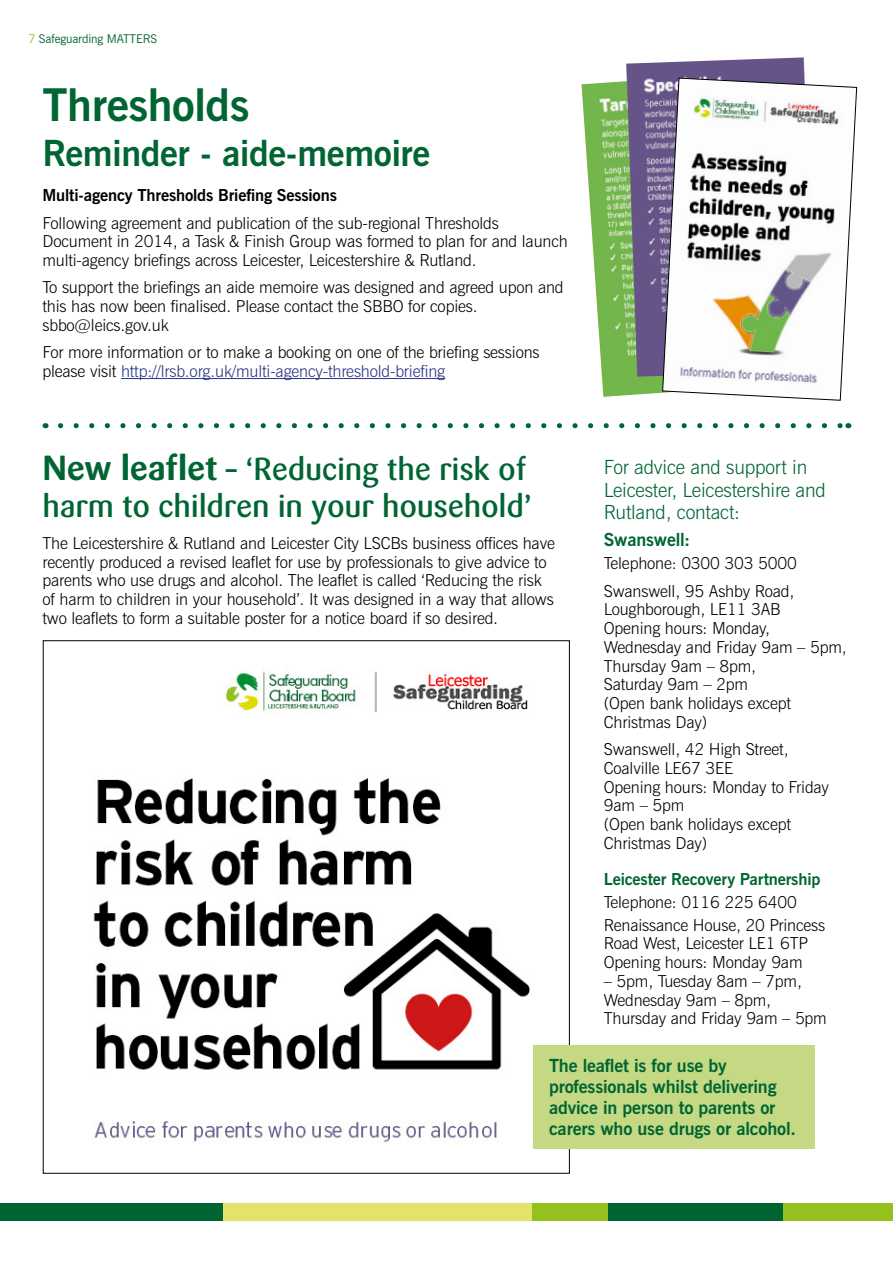
<style>
.page{position:relative;width:893px;height:1263px;background:#fff}
.page>*{position:absolute;margin:0;border:0;box-sizing:border-box;transform-origin:0 0}
.t1{font:700 45px "News Gothic BT";letter-spacing:-.01em;color:#006533}
.t2{font:700 36px "News Gothic BT";letter-spacing:-.01em;color:#006533}
.t3{font:500 31.5px/37.5px "Sari";letter-spacing:-.01em;color:#006533}
.t4{font:300 19.5px/22.5px "News Gothic BT";letter-spacing:-.01em;color:#006533}
.t5{font:700 18px/21px "News Gothic BT";letter-spacing:-.01em;color:#006533}
.t6{font:300 16.5px/18.8px "News Gothic BT";letter-spacing:-.01em;color:#000}
.t7{font:700 16.5px "News Gothic BT";letter-spacing:-.01em;color:#000}
.t8{font:700 16.5px "News Gothic BT";letter-spacing:-.01em;color:#006533}
.t9{font:12px "News Gothic BT";letter-spacing:-.01em;color:#006533}
.s1{color:#95c11f}
.s2{color:#283583}
.s3{font-weight:700;font-size:34.5px}
.s4{font-weight:700}
</style>
<div class="page">
<div style="left:725px;top:1203px;width:168px;height:17px;background:#95c11f"></div>
<div style="left:0;top:1203px;width:225px;height:17px;background:#006533"></div>
<div style="left:525px;top:1203px;width:83px;height:17px;background:#95c11f"></div>
<div style="left:223px;top:1203px;width:308px;height:17px;background:#e3e26a"></div>
<div style="left:608px;top:1203px;width:174px;height:17px;background:#006533"></div>
<hr style="left:121px;top:378px;width:324px;height:1px;background:#283583">
<svg style="left:61px;top:423px;width:779px;height:5px"></svg>
<img style="left:581px;top:81px;width:81px;height:316px">
<img style="left:626px;top:57px;width:179px;height:320px">
<svg style="left:662px;top:77px;width:195px;height:324px"></svg>
<img style="left:93px;top:671px;width:460px;height:478px">
<div style="left:534px;top:1045px;width:281px;height:103px;background:#c5d984"></div>
<p class="t9" style="left:28px;top:32px;width:130px"><span class="s1">7</span> Safeguarding MATTERS</p>
<h1 class="t1" style="left:43px;top:78px;width:209px">Thresholds</h1>
<h2 class="t2" style="left:43px;top:131px;width:389px">Reminder - aide-memoire</h2>
<p class="t7" style="left:43px;top:186px;width:296px">Multi-agency Thresholds Briefing Sessions</p>
<p class="t6" style="left:43px;top:213px;width:527px">Following agreement and publication of the sub-regional Thresholds<br>Document in 2014, a Task &amp; Finish Group was formed to plan for and launch multi-agency briefings across Leicester, Leicestershire &amp; Rutland.</p>
<p class="t6" style="left:43px;top:278px;width:523px">To support the briefings an aide memoire was designed and agreed upon and this has now been finalised. Please contact the SBBO for copies. sbbo@leics.gov.uk</p>
<p class="t6" style="left:43px;top:343px;width:499px">For more information or to make a booking on one of the briefing sessions please visit <span class="s2">http://lrsb.org.uk/multi-agency-threshold-briefing</span></p>
<h3 class="t3" style="left:43px;top:450px;width:491px"><span class="s3">New leaflet</span> <span class="s4">–</span> ‘Reducing the risk of harm to children in your household’</h3>
<p class="t6" style="left:43px;top:533px;width:514px">The Leicestershire &amp; Rutland and Leicester City LSCBs business offices have recently produced a revised leaflet for use by professionals to give advice to parents who use drugs and alcohol. The leaflet is called ‘Reducing the risk of harm to children in your household’. It was designed in a way that allows two leaflets to form a suitable poster for a notice board if so desired.</p>
<p class="t4" style="left:604px;top:456px;width:223px">For advice and support in<br>Leicester, Leicestershire and<br>Rutland, contact:</p>
<p class="t5" style="left:604px;top:529px;width:88px">Swanswell:</p>
<p class="t6" style="left:604px;top:550px;width:195px;line-height:27.3px">Telephone: 0300 303 5000<br>Swanswell, 95 Ashby Road,</p>
<p class="t6" style="left:604px;top:600px;width:244px">Loughborough, LE11 3AB<br>Opening hours: Monday,<br>Wednesday and Friday 9am – 5pm,<br>Thursday 9am – 8pm,<br>Saturday 9am – 2pm<br>(Open bank holidays except<br>Christmas Day)</p>
<p class="t6" style="left:604px;top:740px;width:227px">Swanswell, 42 High Street,<br>Coalville LE67 3EE<br>Opening hours: Monday to Friday<br>9am – 5pm<br>(Open bank holidays except<br>Christmas Day)</p>
<p class="t8" style="left:604px;top:869px;width:218px">Leicester Recovery Partnership</p>
<p class="t6" style="left:604px;top:890px;width:223px;line-height:23px">Telephone: 0116 225 6400<br>Renaissance House, 20 Princess</p>
<p class="t6" style="left:604px;top:934px;width:206px">Road West, Leicester LE1 6TP<br>Opening hours: Monday 9am</p>
<p class="t6" style="left:604px;top:971px;width:225px">– 5pm, Tuesday 8am – 7pm,<br>Wednesday 9am – 8pm,<br>Thursday and Friday 9am – 5pm</p>
<p class="t5" style="left:549px;top:1055px;width:248px">The leaflet is for use by professionals whilst delivering advice in person to parents or carers who use drugs or alcohol.</p>
</div>
